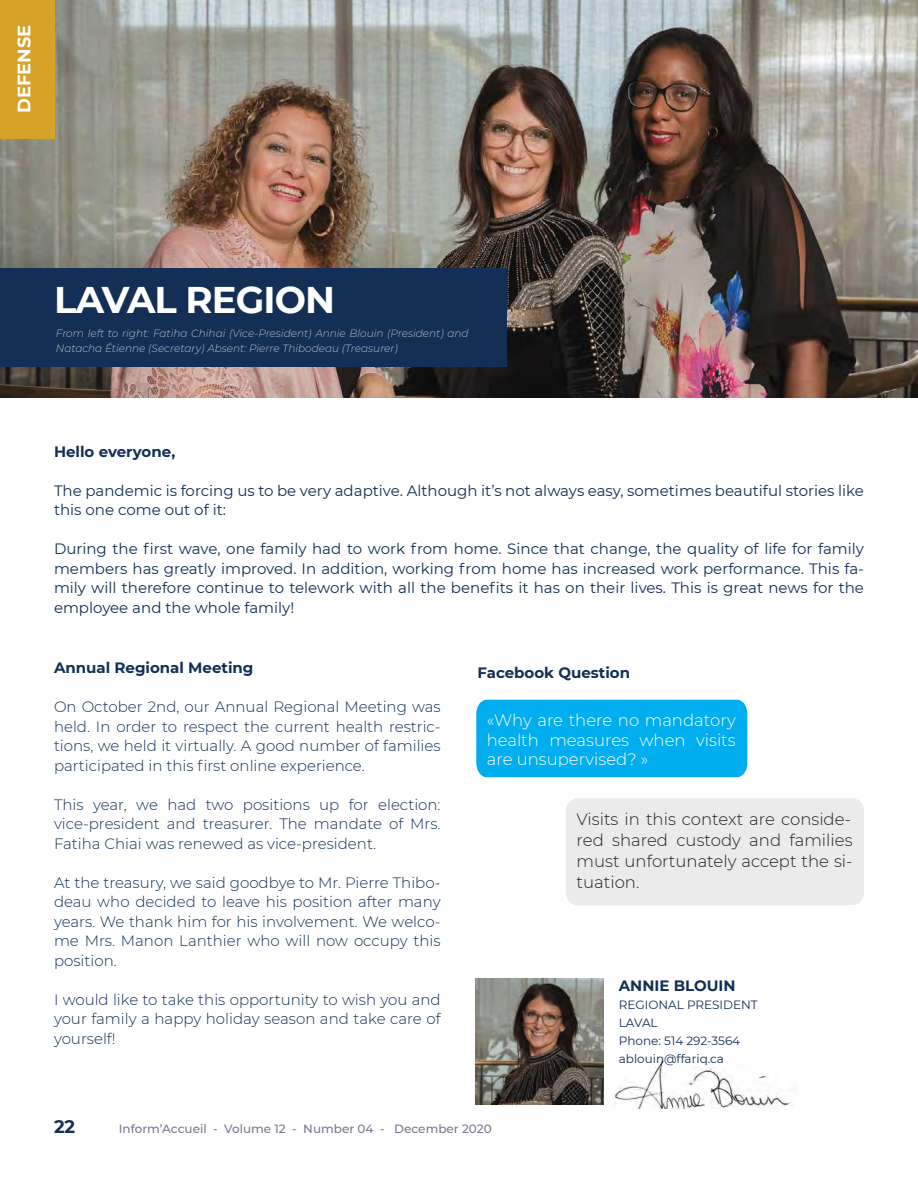
<style>
.page{position:relative;width:918px;height:1188px;background:#fff}
.page>*{position:absolute;margin:0;border:0;box-sizing:border-box;transform-origin:0 0}
.t1{font:700 37.05px "Montserrat";letter-spacing:-.025em;color:#fff}
.t2{font:700 18px "Montserrat";color:#fff}
.t3{font:700 18px "Montserrat";color:#132f55}
.t4{font:300 16.5px/21px "Montserrat";color:#231f20;text-align:justify}
.t5{font:300 16.5px/19.5px "Montserrat";color:#fff;text-align:justify}
.t6{font:300 15px/19.5px "Montserrat";color:#132f55;text-align:justify}
.t7{font:15px/19.5px "Montserrat";color:#132f55}
.t8{font:700 15px "Montserrat";color:#132f55}
.t9{font:12px/18px "Montserrat";color:#132f55}
.t10{font:500 12px "Montserrat";color:#757993}
.t11{font:italic 300 10.5px/15px "Montserrat";color:#bcbecb}
</style>
<div class="page">
<img style="left:613px;top:1058px;width:179px;height:51px">
<img style="left:475px;top:978px;width:128px;height:127px">
<img style="left:0;top:0;width:918px;height:397px">
<div style="left:476px;top:699px;width:272px;height:79px;background:#00aeef"></div>
<div style="left:571px;top:803px;width:288px;height:97px;background:#ebebeb;border-radius:7px"></div>
<div style="left:566px;top:798px;width:298px;height:107px;border:10px solid #ebebeb;border-radius:7px"></div>
<div style="left:0;top:268px;width:507px;height:98px;background:#132f55"></div>
<div style="left:0;top:0;width:54px;height:138px;background:#d6a227"></div>
<p class="t2" style="left:11px;top:113px;width:90px;rotate:-90deg">DEFENSE</p>
<h1 class="t1" style="left:54px;top:273px;width:283px">LAVAL REGION</h1>
<p class="t11" style="left:56px;top:325px;width:414px">From left to right: Fatiha Chihai (Vice-President) Annie Blouin (President) and<br>Natacha Étienne (Secretary) Absent: Pierre Thibodeau (Treasurer)</p>
<p class="t8" style="left:54px;top:441px;width:123px">Hello everyone,</p>
<p class="t7" style="left:54px;top:480px;width:812px">The pandemic is forcing us to be very adaptive. Although it’s not always easy, sometimes beautiful stories like this one come out of it:</p>
<p class="t7" style="left:54px;top:539px;width:812px;text-align:justify">During the first wave, one family had to work from home. Since that change, the quality of life for family members has greatly improved. In addition, working from home has increased work performance. This fa&shy;mily will therefore continue to telework with all the benefits it has on their lives. This is great news for the employee and the whole family!</p>
<p class="t8" style="left:54px;top:657px;width:201px">Annual Regional Meeting</p>
<p class="t6" style="left:54px;top:697px;width:388px">On October 2nd, our Annual Regional Meeting was held. In order to respect the current health restric&shy;tions, we held it virtually. A good number of families participated in this first online experience.</p>
<p class="t6" style="left:54px;top:794px;width:388px">This year, we had two positions up for election: vice-president and treasurer. The mandate of Mrs.<br>Fatiha Chiai was renewed as vice-president.</p>
<p class="t6" style="left:54px;top:872px;width:388px">At the treasury, we said goodbye to Mr. Pierre Thibo&shy;deau who decided to leave his position after many years. We thank him for his involvement. We welco&shy;me Mrs. Manon Lanthier who will now occupy this position.</p>
<p class="t6" style="left:54px;top:989px;width:388px">I would like to take this opportunity to wish you and your family a happy holiday season and take care of yourself!</p>
<p class="t8" style="left:477px;top:661px;width:154px">Facebook Question</p>
<p class="t5" style="left:487px;top:710px;width:251px">«Why are there no mandatory health measures when visits are unsupervised? »</p>
<p class="t4" style="left:577px;top:808px;width:278px">Visits in this context are conside&shy;red shared custody and families must unfortunately accept the si&shy;tuation.</p>
<p class="t8" style="left:619px;top:975px;width:118px">ANNIE BLOUIN</p>
<p class="t9" style="left:619px;top:995px;width:140px">REGIONAL PRESIDENT<br>LAVAL<br>Phone: 514 292-3564 ablouin@ffariq.ca</p>
<p class="t3" style="left:54px;top:1114px;width:23px">22</p>
<p class="t10" style="left:119px;top:1120px;width:374px">Inform’Accueil - Volume 12 - Number 04 - December 2020</p>
</div>
